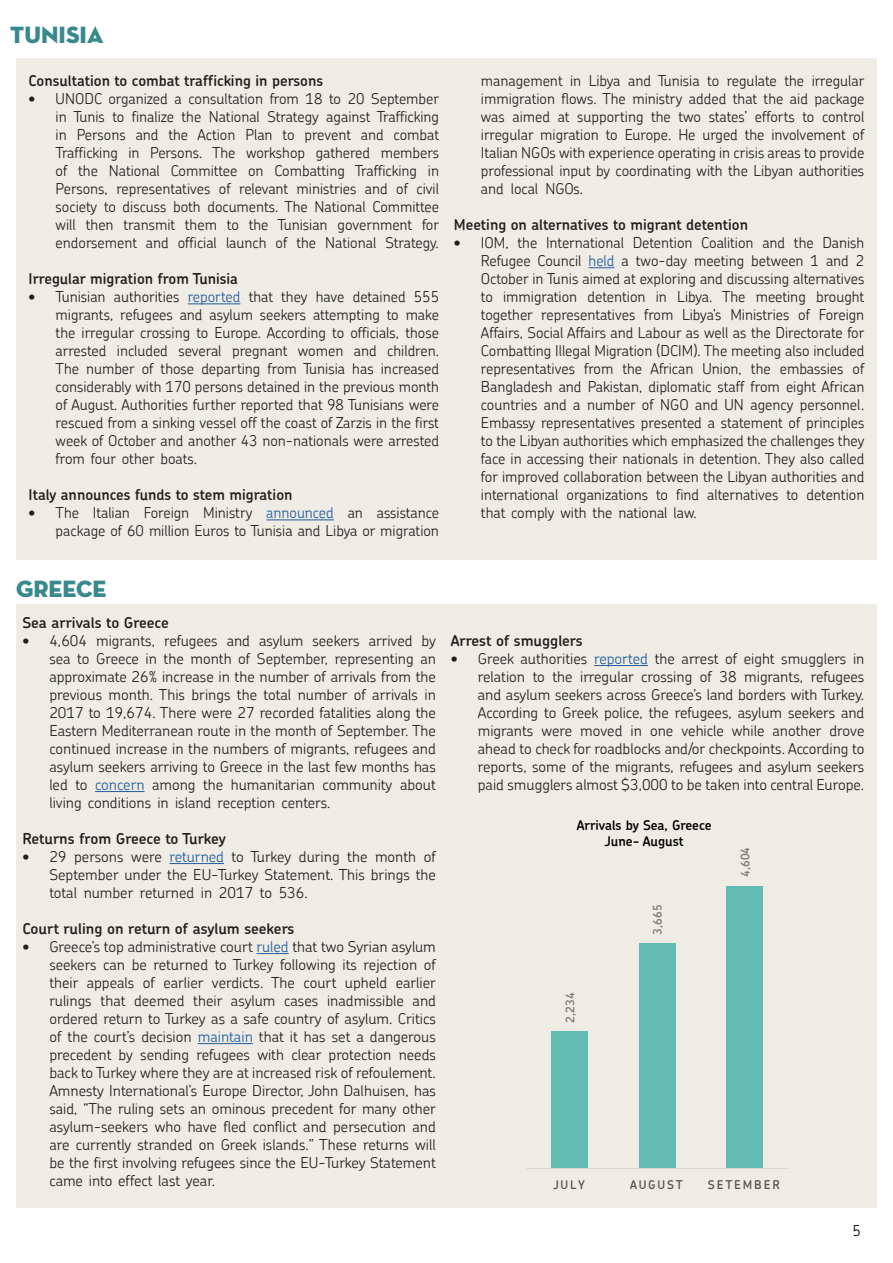
<style>
.page{position:relative;width:893px;height:1263px;background:#fff}
.page>*{position:absolute;margin:0;border:0;box-sizing:border-box;transform-origin:0 0}
.t1{font:24px "Neutra Disp Titling";color:#38888d}
.t2{font:300 15px/18px "Chevin";color:#231f20;text-align:justify}
.t3{font:600 15px "Chevin";color:#231f20}
.t4{font:300 15px "Chevin";color:#000}
.t5{font:600 13.5px/16.2px "Chevin";color:#000;text-align:center}
.t6{font:600 12px "Chevin";letter-spacing:.15em;color:#595959}
.t7{font:600 12px "Chevin";letter-spacing:.005em;color:#7f7f7f}
.s1{color:#215e9e}
</style>
<div class="page">
<div style="left:16px;top:58px;width:861px;height:502px;background:#efebe5"></div>
<hr style="left:188px;top:304px;width:52px;height:1px;background:#215e9e">
<hr style="left:266px;top:520px;width:68px;height:1px;background:#215e9e">
<svg style="left:589px;top:267px;width:25px;height:1px"></svg>
<div style="left:16px;top:604px;width:861px;height:603px;background:#efebe5"></div>
<div style="left:552px;top:1031px;width:36px;height:137px;background:#62bcb3"></div>
<div style="left:639px;top:943px;width:36px;height:225px;background:#62bcb3"></div>
<div style="left:727px;top:886px;width:36px;height:282px;background:#62bcb3"></div>
<hr style="left:526px;top:1168px;width:262px;height:1px;background:#d9d9d9">
<hr style="left:95px;top:791px;width:50px;height:1px;background:#215e9e">
<hr style="left:169px;top:863px;width:55px;height:1px;background:#215e9e">
<hr style="left:257px;top:953px;width:32px;height:1px;background:#215e9e">
<hr style="left:198px;top:1043px;width:55px;height:1px;background:#215e9e">
<hr style="left:594px;top:665px;width:54px;height:1px;background:#215e9e">
<h1 class="t1" style="left:10px;top:19px;width:95px">TUNISIA</h1>
<p class="t3" style="left:29px;top:71px;width:296px">Consultation to combat trafficking in persons</p>
<p class="t2" style="left:56px;top:89px;width:385px;text-indent:-27px">• UNODC organized a consultation from 18 to 20 September in Tunis to finalize the National Strategy against Trafficking in Persons and the Action Plan to prevent and combat Trafficking in Persons. The workshop gathered members of the National Committee on Combatting Trafficking in Persons, representatives of relevant ministries and of civil society to discuss both documents. The National Committee will then transmit them to the Tunisian government for endorsement and official launch of the National Strategy.</p>
<p class="t3" style="left:29px;top:269px;width:211px">Irregular migration from Tunisia</p>
<p class="t2" style="left:56px;top:287px;width:385px;text-indent:-27px">• Tunisian authorities <span class="s1">reported</span> that they have detained 555 migrants, refugees and asylum seekers attempting to make the irregular crossing to Europe. According to officials, those arrested included several pregnant women and children.<br>The number of those departing from Tunisia has increased considerably with 170 persons detained in the previous month of August. Authorities further reported that 98 Tunisians were rescued from a sinking vessel off the coast of Zarzis in the first week of October and another 43 non-nationals were arrested from four other boats.</p>
<p class="t3" style="left:29px;top:485px;width:265px">Italy announces funds to stem migration</p>
<p class="t2" style="left:29px;top:503px;width:412px;text-align:right">• The Italian Foreign Ministry <span class="s1">announced</span> an assistance package of 60 million Euros to Tunisia and Libya or migration</p>
<p class="t2" style="left:481px;top:71px;width:385px">management in Libya and Tunisia to regulate the irregular immigration flows. The ministry added that the aid package was aimed at supporting the two states’ efforts to control irregular migration to Europe. He urged the involvement of Italian NGOs with experience operating in crisis areas to provide professional input by coordinating with the Libyan authorities and local NGOs.</p>
<p class="t3" style="left:454px;top:215px;width:296px">Meeting on alternatives to migrant detention</p>
<p class="t2" style="left:481px;top:233px;width:385px;text-indent:-27px">• IOM, the International Detention Coalition and the Danish Refugee Council <span class="s1">held</span> a two-day meeting between 1 and 2<br>October in Tunis aimed at exploring and discussing alternatives to immigration detention in Libya. The meeting brought together representatives from Libya’s Ministries of Foreign Affairs, Social Affairs and Labour as well as the Directorate for Combatting Illegal Migration (DCIM). The meeting also included representatives from the African Union, the embassies of Bangladesh and Pakistan, diplomatic staff from eight African countries and a number of NGO and UN agency personnel.<br>Embassy representatives presented a statement of principles to the Libyan authorities which emphasized the challenges they face in accessing their nationals in detention. They also called for improved collaboration between the Libyan authorities and international organizations to find alternatives to detention that comply with the national law.</p>
<h1 class="t1" style="left:16px;top:573px;width:92px">GREECE</h1>
<p class="t3" style="left:22px;top:612px;width:148px">Sea arrivals to Greece</p>
<p class="t2" style="left:49px;top:631px;width:388px;text-indent:-27px">• 4,604 migrants, refugees and asylum seekers arrived by sea to Greece in the month of September, representing an approximate 26% increase in the number of arrivals from the previous month. This brings the total number of arrivals in 2017 to 19,674. There were 27 recorded fatalities along the Eastern Mediterranean route in the month of September. The continued increase in the numbers of migrants, refugees and asylum seekers arriving to Greece in the last few months has led to <span class="s1">concern</span> among the humanitarian community about living conditions in island reception centers.</p>
<p class="t3" style="left:22px;top:828px;width:205px">Returns from Greece to Turkey</p>
<p class="t2" style="left:49px;top:847px;width:388px;text-indent:-27px">• 29 persons were <span class="s1">returned</span> to Turkey during the month of September under the EU-Turkey Statement. This brings the total number returned in 2017 to 536.</p>
<p class="t3" style="left:22px;top:918px;width:274px">Court ruling on return of asylum seekers</p>
<p class="t2" style="left:49px;top:937px;width:388px;text-indent:-27px">• Greece’s top administrative court <span class="s1">ruled</span> that two Syrian asylum seekers can be returned to Turkey following its rejection of their appeals of earlier verdicts. The court upheld earlier rulings that deemed their asylum cases inadmissible and ordered return to Turkey as a safe country of asylum. Critics of the court’s decision <span class="s1">maintain</span> that it has set a dangerous precedent by sending refugees with clear protection needs back to Turkey where they are at increased risk of refoulement.<br>Amnesty International’s Europe Director, John Dalhuisen, has said, “The ruling sets an ominous precedent for many other asylum-seekers who have fled conflict and persecution and are currently stranded on Greek islands.” These returns will be the first involving refugees since the EU-Turkey Statement came into effect last year.</p>
<p class="t3" style="left:451px;top:630px;width:133px">Arrest of smugglers</p>
<p class="t2" style="left:478px;top:649px;width:388px;text-indent:-27px">• Greek authorities <span class="s1">reported</span> the arrest of eight smugglers in relation to the irregular crossing of 38 migrants, refugees and asylum seekers across Greece’s land borders with Turkey.<br>According to Greek police, the refugees, asylum seekers and migrants were moved in one vehicle while another drove ahead to check for roadblocks and/or checkpoints. According to reports, some of the migrants, refugees and asylum seekers paid smugglers almost $3,000 to be taken into central Europe.</p>
<p class="t5" style="left:577px;top:817px;width:136px">Arrivals by Sea, Greece<br>June- August</p>
<p class="t7" style="left:562px;top:1022px;width:32px;rotate:-90deg">2,234</p>
<p class="t7" style="left:650px;top:935px;width:32px;rotate:-90deg">3,665</p>
<p class="t7" style="left:737px;top:877px;width:32px;rotate:-90deg">4,604</p>
<p class="t6" style="left:553px;top:1176px;width:33px">JULY</p>
<p class="t6" style="left:630px;top:1176px;width:54px">AUGUST</p>
<p class="t6" style="left:708px;top:1176px;width:73px">SETEMBER</p>
<p class="t4" style="left:853px;top:1220px;width:10px">5</p>
</div>
